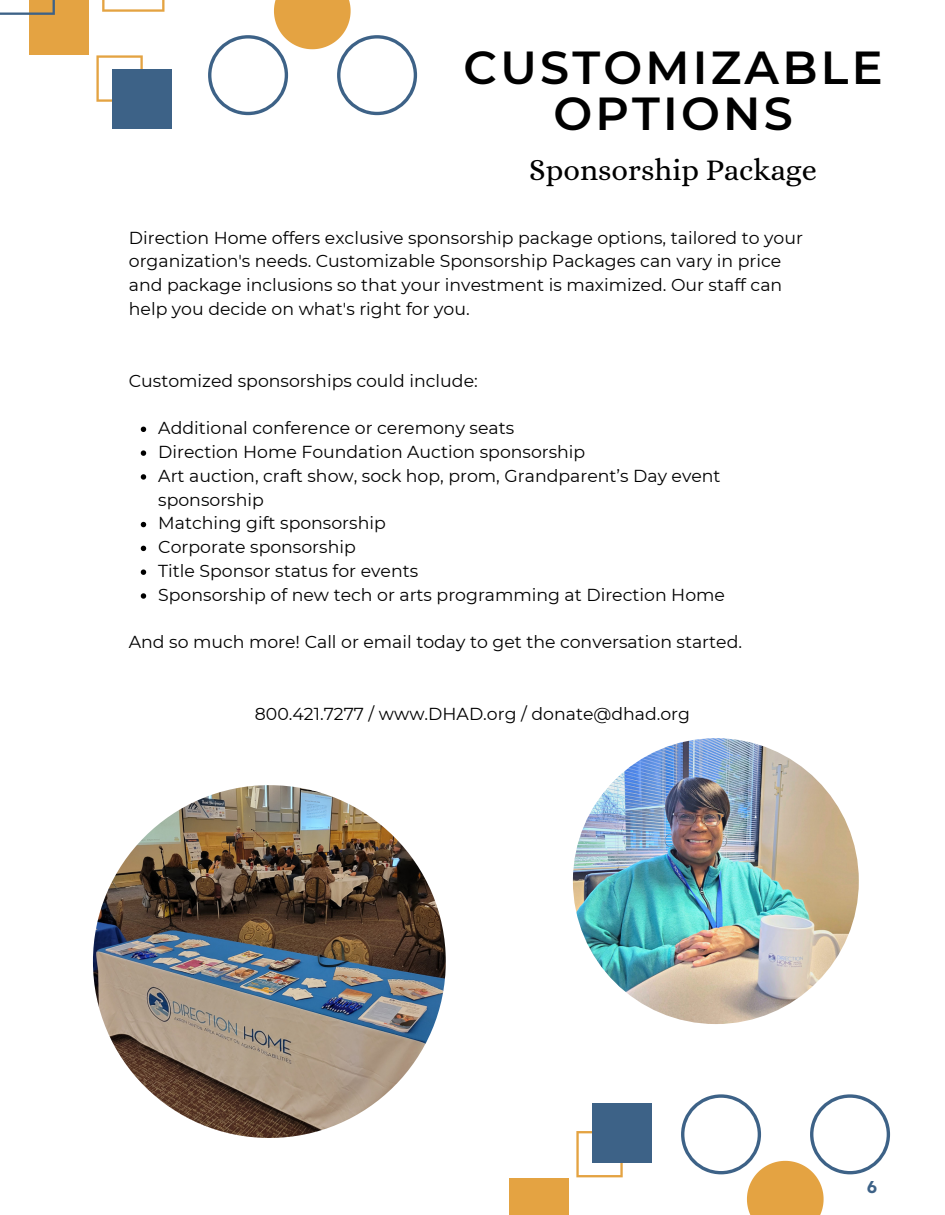
<style>
.page{position:relative;width:945px;height:1215px;background:#fff}
.page>*{position:absolute;margin:0;border:0;box-sizing:border-box;transform-origin:0 0}
.t1{font:600 46.2px/46.5px "Montserrat";letter-spacing:.07em;color:#000;text-align:center}
.t2{font:30.3px "Alice";color:#000}
.t3{font:700 18px "Mont";color:#3d6287}
.t4{font:17.25px/23.9px "Montserrat";color:#000}
</style>
<div class="page">
<img style="left:93px;top:785px;width:353px;height:353px;border-radius:50%">
<img style="left:573px;top:738px;width:286px;height:286px;border-radius:50%">
<svg style="left:208px;top:0;width:209px;height:115px"></svg>
<svg style="left:681px;top:1094px;width:209px;height:121px"></svg>
<div style="left:29px;top:0;width:60px;height:55px;background:#e4a342"></div>
<svg style="left:102px;top:0;width:63px;height:12px"></svg>
<svg style="left:96px;top:55px;width:47px;height:47px"></svg>
<svg style="left:0;top:0;width:55px;height:15px"></svg>
<div style="left:112px;top:69px;width:60px;height:60px;background:#3d6287"></div>
<div style="left:509px;top:1178px;width:60px;height:37px;background:#e4a342"></div>
<svg style="left:576px;top:1131px;width:47px;height:46px"></svg>
<div style="left:592px;top:1103px;width:60px;height:60px;background:#3d6287"></div>
<svg style="left:141px;top:427px;width:5px;height:5px"></svg>
<svg style="left:141px;top:450px;width:5px;height:6px"></svg>
<svg style="left:141px;top:474px;width:5px;height:6px"></svg>
<svg style="left:141px;top:522px;width:5px;height:5px"></svg>
<svg style="left:141px;top:546px;width:5px;height:5px"></svg>
<svg style="left:141px;top:569px;width:5px;height:6px"></svg>
<svg style="left:141px;top:593px;width:5px;height:6px"></svg>
<p class="t1" style="left:464px;top:44px;width:421px">CUSTOMIZABLE<br>OPTIONS</p>
<p class="t2" style="left:529px;top:153px;width:289px">Sponsorship Package</p>
<h1 class="t4" style="left:129px;top:226px;width:676px">Direction Home offers exclusive sponsorship package options, tailored to your organization's needs. Customizable Sponsorship Packages can vary in price and package inclusions so that your investment is maximized. Our staff can help you decide on what's right for you.</h1>
<h2 class="t4" style="left:129px;top:368px;width:350px">Customized sponsorships could include:</h2>
<p class="t4" style="left:158px;top:416px;width:357px">Additional conference or ceremony seats</p>
<p class="t4" style="left:158px;top:440px;width:429px">Direction Home Foundation Auction sponsorship</p>
<p class="t4" style="left:158px;top:464px;width:564px">Art auction, craft show, sock hop, prom, Grandparent’s Day event sponsorship</p>
<p class="t4" style="left:158px;top:511px;width:229px">Matching gift sponsorship</p>
<p class="t4" style="left:158px;top:535px;width:199px">Corporate sponsorship</p>
<p class="t4" style="left:158px;top:559px;width:261px">Title Sponsor status for events</p>
<p class="t4" style="left:158px;top:583px;width:568px">Sponsorship of new tech or arts programming at Direction Home</p>
<p class="t4" style="left:129px;top:630px;width:615px">And so much more! Call or email today to get the conversation started.</p>
<p class="t4" style="left:255px;top:702px;width:437px">800.421.7277 / www.DHAD.org / donate@dhad.org</p>
<p class="t3" style="left:867px;top:1180px;width:12px">6</p>
</div>
